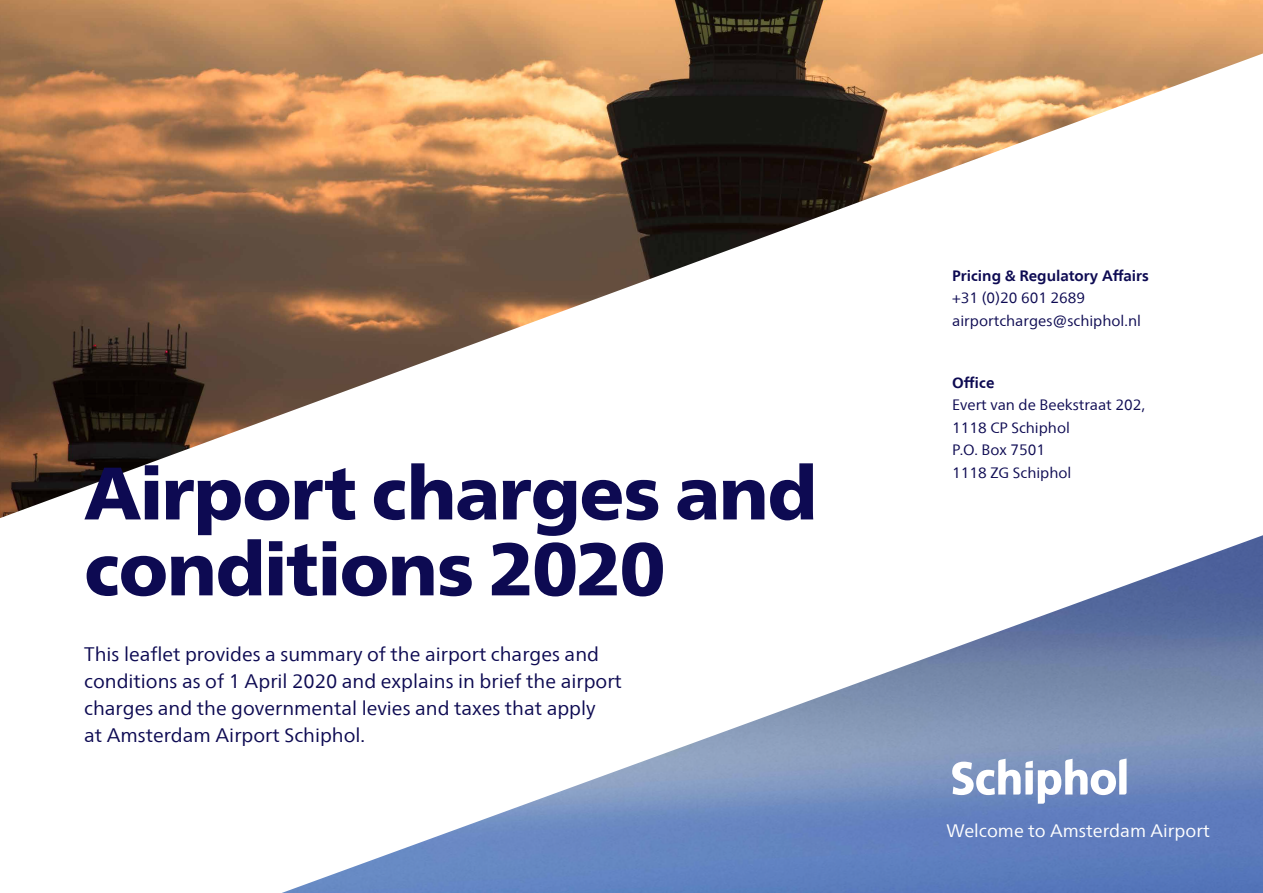
<style>
.page{position:relative;width:1263px;height:893px;background:#fff}
.page>*{position:absolute;margin:0;border:0;box-sizing:border-box;transform-origin:0 0}
.t1{font:900 74.25px/75.9px "Frutigerfor Schiphol";letter-spacing:-.015em;color:#0d0a52}
.t2{font:19.5px/27px "Frutigerfor Schiphol";color:#0d0a52}
.t3{font:18px "Frutigerfor Schiphol";color:#fff}
.t4{font:15px/22.5px "Frutigerfor Schiphol";color:#0d0a52}
.t5{font:700 15px "Frutigerfor Schiphol";color:#0d0a52}
</style>
<div class="page">
<img style="left:0;top:0;width:1263px;height:518px">
<img style="left:282px;top:535px;width:981px;height:358px">
<svg style="left:952px;top:758px;width:174px;height:46px"></svg>
<h1 class="t1" style="left:84px;top:455px;width:735px">Airport charges and conditions 2020</h1>
<p class="t2" style="left:84px;top:641px;width:539px">This leaflet provides a summary of the airport charges and conditions as of 1 April 2020 and explains in brief the airport charges and the governmental levies and taxes that apply<br>at Amsterdam Airport Schiphol.</p>
<p class="t5" style="left:952px;top:266px;width:198px">Pricing &amp; Regulatory Affairs</p>
<p class="t4" style="left:952px;top:286px;width:190px">+31 (0)20 601 2689 airportcharges@schiphol.nl</p>
<p class="t5" style="left:952px;top:374px;width:44px">Office</p>
<p class="t4" style="left:952px;top:394px;width:194px">Evert van de Beekstraat 202,<br>1118 CP Schiphol<br>P.O. Box 7501<br>1118 ZG Schiphol</p>
<p class="t3" style="left:946px;top:820px;width:265px">Welcome to Amsterdam Airport</p>
</div>
